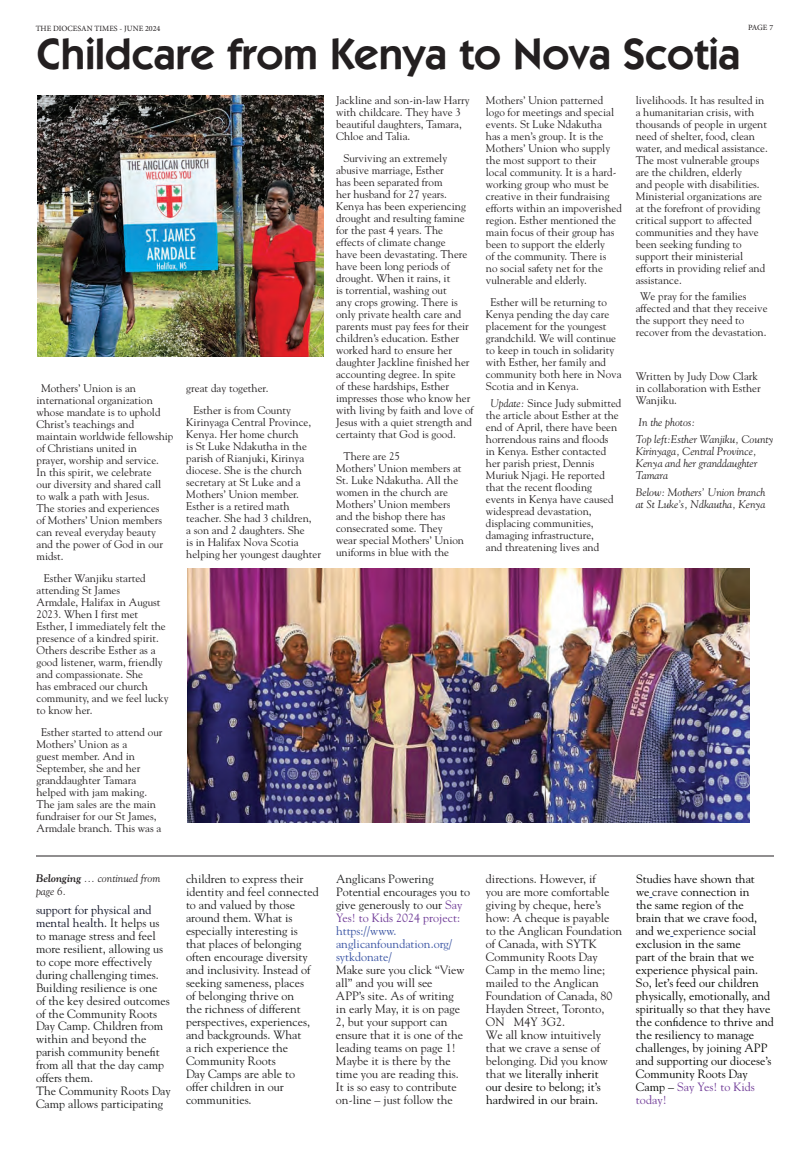
<style>
.page{position:relative;width:810px;height:1152px;background:#fff}
.page>*{position:absolute;margin:0;border:0;box-sizing:border-box;transform-origin:0 0}
.t1{font:600 44px "ITC Kabel Std";color:#231f20}
.t2{font:12px/13px "Goudy Std";color:#1c1d1d}
.t3{font:12px/13px "Goudy Std";color:#231f20}
.t4{font:12px/13px "Goudy Std";color:#040503}
.t5{font:12px/13px "Goudy Std";color:#3853a3}
.t6{font:11px/12px "Goudy Std";color:#231f20}
.t7{font:italic 11px/12px "Goudy Std";color:#231f20}
.t8{font:8px "Minion Pro";color:#231f20}
.s1{font-style:italic}
.s2{font-weight:700}
.s3{color:#0d1125}
.s4{color:#6e3996}
.s5{color:#040503}
.s6{color:#231f20}
</style>
<div class="page">
<img style="left:187px;top:568px;width:563px;height:255px">
<img style="left:38px;top:96px;width:286px;height:261px">
<hr style="left:36px;top:856px;width:738px;height:1px;background:#231f20">
<p class="t8" style="left:36px;top:25px;width:126px">THE DIOCESAN TIMES - JUNE 2024</p>
<p class="t8" style="left:748px;top:25px;width:27px">PAGE 7</p>
<h1 class="t1" style="left:36px;top:38px;width:706px">Childcare from Kenya to Nova Scotia</h1>
<p class="t6" style="left:37px;top:383px;width:138px;text-indent:4px">Mothers’ Union is an international organization whose mandate is to uphold<br>Christ’s teachings and maintain worldwide fellowship of Christians united in<br>prayer, worship and service.<br>In this spirit, we celebrate<br>our diversity and shared call<br>to walk a path with Jesus.<br>The stories and experiences<br>of Mothers’ Union members can reveal everyday beauty and the power of God in our midst.</p>
<p class="t6" style="left:37px;top:573px;width:134px;text-indent:7px">Esther Wanjiku started attending St James<br>Armdale, Halifax in August<br>2023. When I first met<br>Esther, I immediately felt the presence of a kindred spirit.<br>Others describe Esther as a good listener, warm, friendly and compassionate. She<br>has embraced our church community, and we feel lucky to know her.</p>
<p class="t6" style="left:37px;top:727px;width:128px;text-indent:4px">Esther started to attend our<br>Mothers’ Union as a<br>guest member. And in<br>September, she and her granddaughter Tamara helped with jam making.<br>The jam sales are the main fundraiser for our St James,<br>Armdale branch. This was a</p>
<p class="t6" style="left:194px;top:378px;width:99px;line-height:22px;text-indent:-7px">great day together.<br>Esther is from County</p>
<p class="t6" style="left:186px;top:417px;width:136px">Kirinyaga Central Province,<br>Kenya. Her home church<br>is St Luke Ndakutha in the parish of Rianjuki, Kirinya diocese. She is the church secretary at St Luke and a<br>Mothers’ Union member.<br>Esther is a retired math teacher. She had 3 children,<br>a son and 2 daughters. She<br>is in Halifax Nova Scotia helping her youngest daughter</p>
<p class="t6" style="left:336px;top:95px;width:135px">Jackline and son-in-law Harry with childcare. They have 3 beautiful daughters, Tamara,<br>Chloe and Talia.</p>
<p class="t6" style="left:336px;top:153px;width:139px;text-indent:7px">Surviving an extremely abusive marriage, Esther<br>has been separated from<br>her husband for 27 years.<br>Kenya has been experiencing drought and resulting famine for the past 4 years. The effects of climate change<br>have been devastating. There have been long periods of drought. When it rains, it<br>is torrential, washing out<br>any crops growing. There is only private health care and parents must pay fees for their children’s education. Esther worked hard to ensure her daughter Jackline finished her accounting degree. In spite<br>of these hardships, Esther impresses those who know her with living by faith and love of<br>Jesus with a quiet strength and certainty that God is good.</p>
<p class="t6" style="left:336px;top:451px;width:130px;text-indent:7px">There are 25<br>Mothers’ Union members at<br>St. Luke Ndakutha. All the women in the church are<br>Mothers’ Union members and the bishop there has consecrated some. They wear special Mothers’ Union uniforms in blue with the</p>
<p class="t6" style="left:486px;top:95px;width:137px">Mothers’ Union patterned logo for meetings and special events. St Luke Ndakutha<br>has a men’s group. It is the<br>Mothers’ Union who supply the most support to their<br>local community. It is a hard&shy;working group who must be creative in their fundraising efforts within an impoverished region. Esther mentioned the main focus of their group has been to support the elderly<br>of the community. There is<br>no social safety net for the vulnerable and elderly.</p>
<p class="t6" style="left:486px;top:297px;width:137px;text-indent:4px">Esther will be returning to<br>Kenya pending the day care placement for the youngest grandchild. We will continue to keep in touch in solidarity with Esther, her family and community both here in Nova<br>Scotia and in Kenya.</p>
<p class="t6" style="left:486px;top:398px;width:137px;text-indent:4px"><span class="s1">Update:</span> Since Judy submitted the article about Esther at the end of April, there have been horrendous rains and floods<br>in Kenya. Esther contacted her parish priest, Dennis<br>Muriuk Njagi. He reported that the recent flooding events in Kenya have caused widespread devastation, displacing communities, damaging infrastructure,<br>and threatening lives and</p>
<p class="t6" style="left:636px;top:95px;width:134px">livelihoods. It has resulted in a humanitarian crisis, with thousands of people in urgent need of shelter, food, clean water, and medical assistance.<br>The most vulnerable groups are the children, elderly<br>and people with disabilities.<br>Ministerial organizations are at the forefront of providing critical support to affected communities and they have been seeking funding to support their ministerial efforts in providing relief and assistance.</p>
<p class="t6" style="left:636px;top:291px;width:133px;text-indent:4px">We pray for the families affected and that they receive the support they need to recover from the devastation.</p>
<p class="t6" style="left:636px;top:371px;width:126px">Written by Judy Dow Clark in collaboration with Esther<br>Wanjiku.</p>
<p class="t7" style="left:636px;top:414px;width:139px;line-height:17px">In the photos:<br>Top left:Esther Wanjiku, County</p>
<p class="t7" style="left:636px;top:446px;width:123px;text-align:justify">Kirinyaga, Central Province, Kenya and her granddaughter Tamara</p>
<p class="t7" style="left:636px;top:486px;width:131px">Below: Mothers’ Union branch at St Luke’s, Ndkautha, Kenya</p>
<p class="t7" style="left:36px;top:872px;width:126px;line-height:13px"><span class="s2">Belonging</span> ... continued from page 6.</p>
<p class="t2" style="left:36px;top:903px;width:136px"><span class="s3">support for physical and mental health.</span> It helps us to manage stress and feel more resilient, allowing us to cope more effectively during challenging times.<br>Building resilience is one<br>of the key desired outcomes of the Community Roots<br>Day Camp. Children from within and beyond the parish community benefit from all that the day camp offers them.<br>The Community Roots Day<br>Camp allows participating</p>
<p class="t2" style="left:186px;top:873px;width:134px">children to express their identity and feel connected to and valued by those around them. What is especially interesting is that places of belonging often encourage diversity and inclusivity. Instead of seeking sameness, places<br>of belonging thrive on<br>the richness of different perspectives, experiences, and backgrounds. What<br>a rich experience the<br>Community Roots<br>Day Camps are able to offer children in our communities.</p>
<p class="t2" style="left:336px;top:873px;width:136px">Anglicans Powering<br>Potential encourages you to give generously to our <span class="s4">Say<br>Yes! to Kids 2024 project:</span></p>
<p class="t5" style="left:336px;top:925px;width:118px">https://www. anglicanfoundation.org/ sytkdonate/</p>
<p class="t3" style="left:336px;top:964px;width:130px">Make sure you click “View all” and you will see<br>APP’s site. As of writing in early May, it is on page<br>2, but your support can ensure that it is one of the leading teams on page 1!<br>Maybe it is there by the time you are reading this.<br>It is so easy to contribute on-line – just follow the</p>
<p class="t3" style="left:486px;top:873px;width:138px">directions. However, if<br>you are more comfortable giving by cheque, here’s how: A cheque is payable to the Anglican Foundation of Canada, with SYTK<br>Community Roots Day<br>Camp in the memo line; mailed to the Anglican<br>Foundation of Canada, 80<br>Hayden Street, Toronto,<br>ON M4Y 3G2.<br>We all know intuitively that we crave a sense of belonging. Did you know that we <span class="s5">literally inherit<br>our desire to belong; it’s hardwired in our brain.</span></p>
<p class="t4" style="left:636px;top:873px;width:139px">Studies have shown that<br>we <span class="s6">crave</span> connection in<br>the same region of the<br>brain that we crave food, and we <span class="s6">experience</span> social exclusion in the same<br>part of the brain that we experience physical pain.<br>So, let’s feed our children physically, emotionally, and spiritually so that they have the confidence to thrive and the resiliency to manage challenges, by joining APP and supporting our diocese’s<br>Community Roots Day<br>Camp – <span class="s4">Say Yes! to Kids today!</span></p>
</div>
